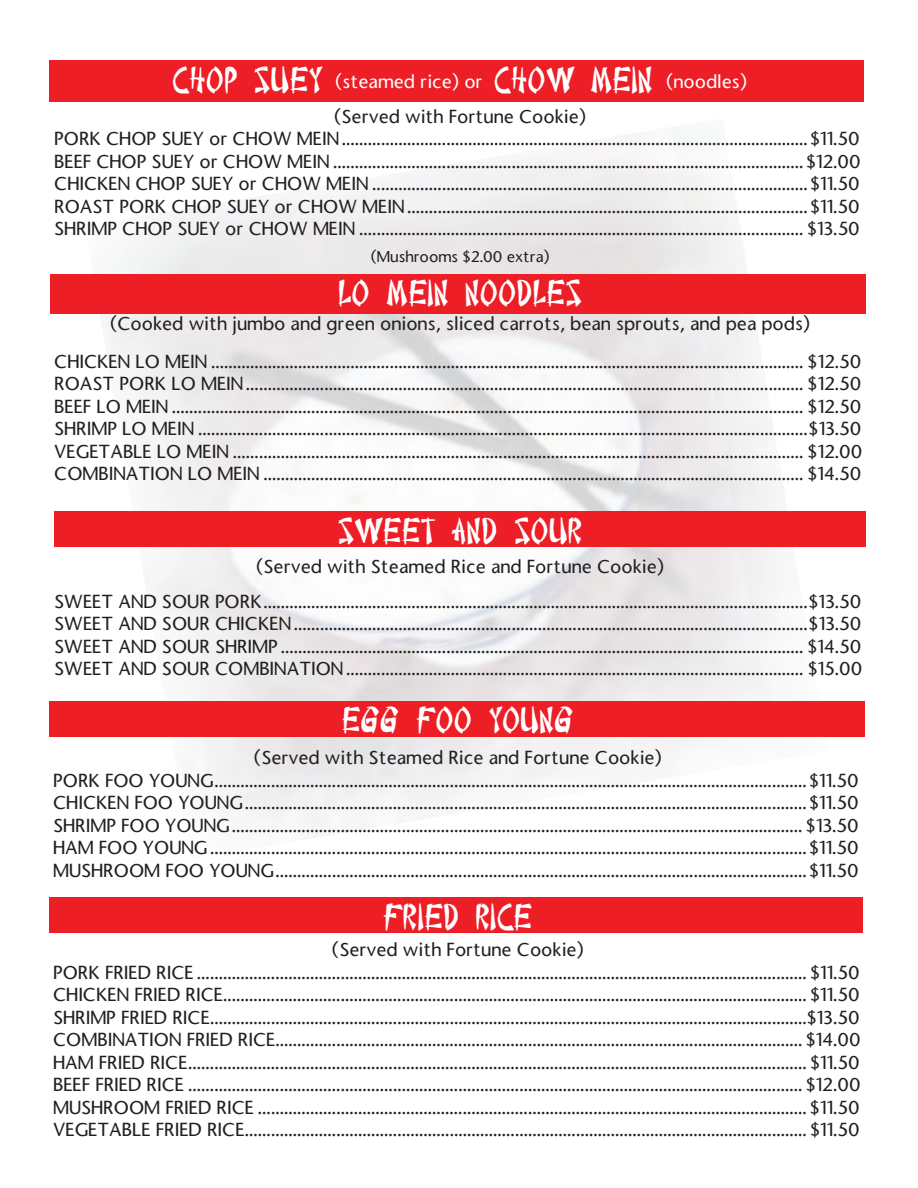
<style>
.page{position:relative;width:918px;height:1188px;background:#fff}
.page>*{position:absolute;margin:0;border:0;box-sizing:border-box;transform-origin:0 0}
.t1{font:27px "Chinese Takeaway";letter-spacing:.05em;color:#fff}
.t2{font:500 18px/22.5px "Stone Sans";color:#231f20;text-align:center}
.t3{font:500 15px "Stone Sans";color:#231f20}
.s1{font-family:"Chinese Takeaway";font-weight:400;font-size:27px;color:#fff}
.s2{color:#fff}
</style>
<div class="page">
<img style="left:85px;top:126px;width:744px;height:698px">
<div style="left:50px;top:701px;width:815px;height:35px;background:#ed1e26"></div>
<div style="left:54px;top:512px;width:811px;height:35px;background:#ed1e26"></div>
<div style="left:50px;top:898px;width:813px;height:35px;background:#ed1e26"></div>
<div style="left:50px;top:60px;width:814px;height:41px;background:#ed1e26"></div>
<div style="left:50px;top:274px;width:816px;height:40px;background:#ed1e26"></div>
<p class="t2" style="left:173px;top:65px;width:575px;line-height:34.5px"><span class="s1">CHOP SUEY</span> <span class="s2">(steamed rice) or</span> <span class="s1">CHOW MEIN</span> <span class="s2">(noodles) </span>(Served with Fortune Cookie)</p>
<p class="t2" style="left:54px;top:128px;width:808px;text-align:justify">PORK CHOP SUEY or CHOW MEIN...........................................................................................................$11.50<br>BEEF CHOP SUEY or CHOW MEIN ............................................................................................................ $12.00<br>CHICKEN CHOP SUEY or CHOW MEIN ....................................................................................................$11.50<br>ROAST PORK CHOP SUEY or CHOW MEIN............................................................................................$11.50<br>SHRIMP CHOP SUEY or CHOW MEIN ...................................................................................................... $13.50</p>
<p class="t3" style="left:371px;top:247px;width:180px">(Mushrooms $2.00 extra)</p>
<h1 class="t1" style="left:339px;top:279px;width:244px">LO MEIN NOODLES</h1>
<p class="t2" style="left:54px;top:305px;width:809px;line-height:37.5px">(Cooked with jumbo and green onions, sliced carrots, bean sprouts, and pea pods)<br>CHICKEN LO MEIN ........................................................................................................................................ $12.50</p>
<p class="t2" style="left:54px;top:373px;width:810px;text-align:justify">ROAST PORK LO MEIN................................................................................................................................ $12.50<br>BEEF LO MEIN ................................................................................................................................................. $12.50<br>SHRIMP LO MEIN ............................................................................................................................................$13.50<br>VEGETABLE LO MEIN ................................................................................................................................... $12.00<br>COMBINATION LO MEIN ............................................................................................................................ $14.50</p>
<h1 class="t1" style="left:338px;top:517px;width:245px">SWEET AND SOUR</h1>
<p class="t2" style="left:54px;top:550px;width:809px;line-height:34.5px">(Served with Steamed Rice and Fortune Cookie)<br>SWEET AND SOUR PORK.............................................................................................................................$13.50</p>
<p class="t2" style="left:54px;top:613px;width:810px;text-align:justify">SWEET AND SOUR CHICKEN......................................................................................................................$13.50<br>SWEET AND SOUR SHRIMP ........................................................................................................................ $14.50<br>SWEET AND SOUR COMBINATION......................................................................................................... $15.00</p>
<h1 class="t1" style="left:342px;top:706px;width:233px">EGG FOO YOUNG</h1>
<p class="t2" style="left:53px;top:747px;width:807px">(Served with Steamed Rice and Fortune Cookie)<br>PORK FOO YOUNG........................................................................................................................................$11.50<br>CHICKEN FOO YOUNG.................................................................................................................................$11.50<br>SHRIMP FOO YOUNG................................................................................................................................... $13.50<br>HAM FOO YOUNG.........................................................................................................................................$11.50<br>MUSHROOM FOO YOUNG..........................................................................................................................$11.50</p>
<h1 class="t1" style="left:384px;top:903px;width:150px">FRIED RICE</h1>
<p class="t2" style="left:53px;top:939px;width:809px">(Served with Fortune Cookie)<br>PORK FRIED RICE ............................................................................................................................................ $11.50<br>CHICKEN FRIED RICE...................................................................................................................................... $11.50<br>SHRIMP FRIED RICE.........................................................................................................................................$13.50<br>COMBINATION FRIED RICE......................................................................................................................... $14.00<br>HAM FRIED RICE.............................................................................................................................................. $11.50<br>BEEF FRIED RICE ............................................................................................................................................. $12.00<br>MUSHROOM FRIED RICE .............................................................................................................................. $11.50<br>VEGETABLE FRIED RICE................................................................................................................................. $11.50</p>
</div>
